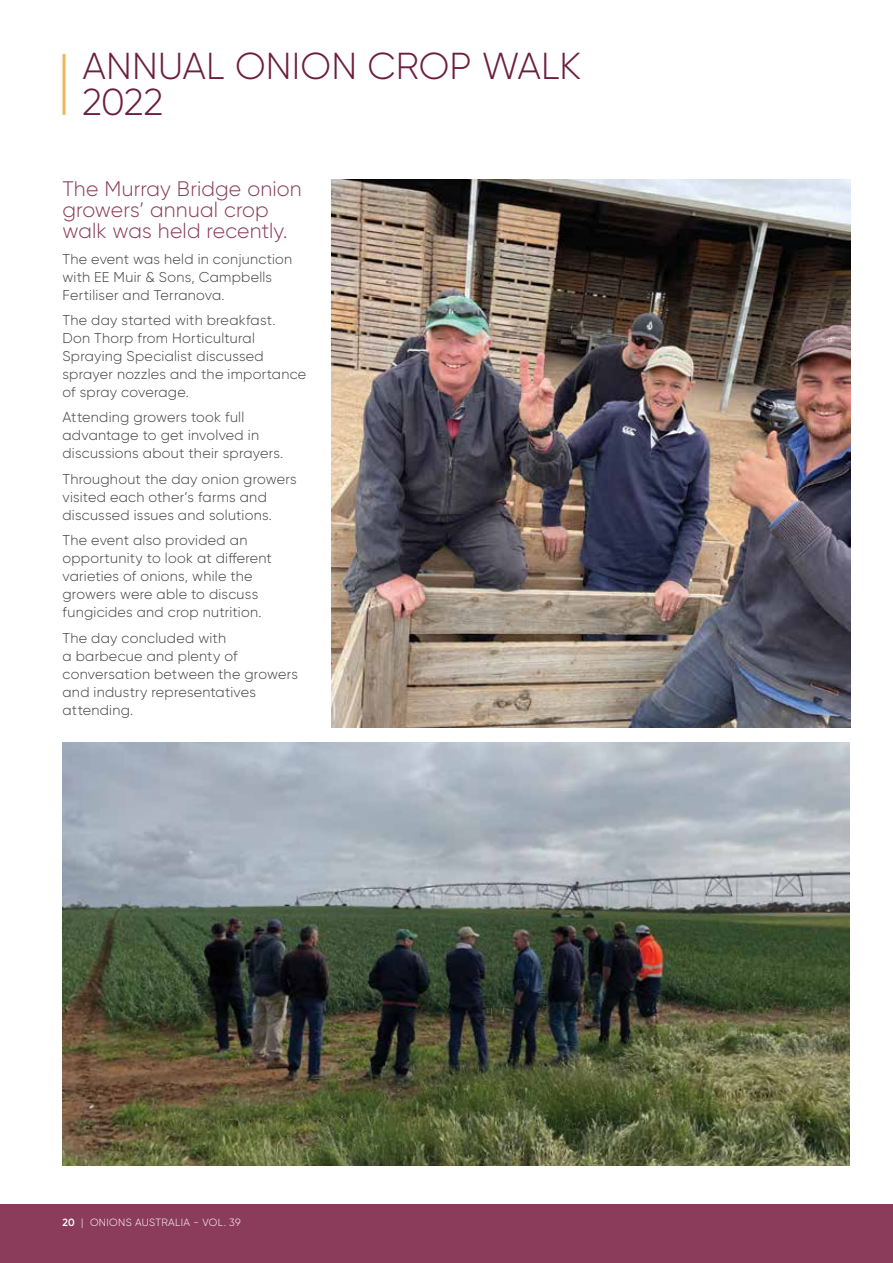
<style>
.page{position:relative;width:893px;height:1263px;background:#fff}
.page>*{position:absolute;margin:0;border:0;box-sizing:border-box;transform-origin:0 0}
.t1{font:300 37.5px/36px "Gilroy";color:#6d1e3f}
.t2{font:300 21px/21px "Gilroy";letter-spacing:.005em;color:#8b3c5a}
.t3{font:300 14.25px/18px "Gilroy";letter-spacing:.02em;color:#414042}
.t4{font:300 10.5px "Gilroy";letter-spacing:.035em;color:#fff}
.s1{font-weight:600}
</style>
<div class="page">
<hr style="left:63px;top:54px;width:3px;height:61px;background:#f0b45a">
<img style="left:63px;top:742px;width:787px;height:424px">
<img style="left:331px;top:179px;width:520px;height:548px">
<div style="left:0;top:1205px;width:893px;height:58px;background:#8b3c5a"></div>
<h1 class="t1" style="left:82px;top:47px;width:500px">ANNUAL ONION CROP WALK<br>2022</h1>
<h2 class="t2" style="left:63px;top:178px;width:241px">The Murray Bridge onion growers’ annual crop walk was held recently.</h2>
<p class="t3" style="left:63px;top:249px;width:231px">The event was held in conjunction with EE Muir &amp; Sons, Campbells<br>Fertiliser and Terranova.</p>
<p class="t3" style="left:63px;top:311px;width:245px">The day started with breakfast.<br>Don Thorp from Horticultural<br>Spraying Specialist discussed sprayer nozzles and the importance of spray coverage.</p>
<p class="t3" style="left:63px;top:408px;width:222px">Attending growers took full advantage to get involved in discussions about their sprayers.</p>
<p class="t3" style="left:63px;top:470px;width:236px">Throughout the day onion growers visited each other’s farms and discussed issues and solutions.</p>
<p class="t3" style="left:63px;top:531px;width:211px">The event also provided an opportunity to look at different varieties of onions, while the growers were able to discuss fungicides and crop nutrition.</p>
<p class="t3" style="left:63px;top:629px;width:237px">The day concluded with<br>a barbecue and plenty of conversation between the growers and industry representatives attending.</p>
<p class="t4" style="left:63px;top:1216px;width:180px"><span class="s1">20</span> | ONIONS AUSTRALIA - VOL. 39</p>
</div>
